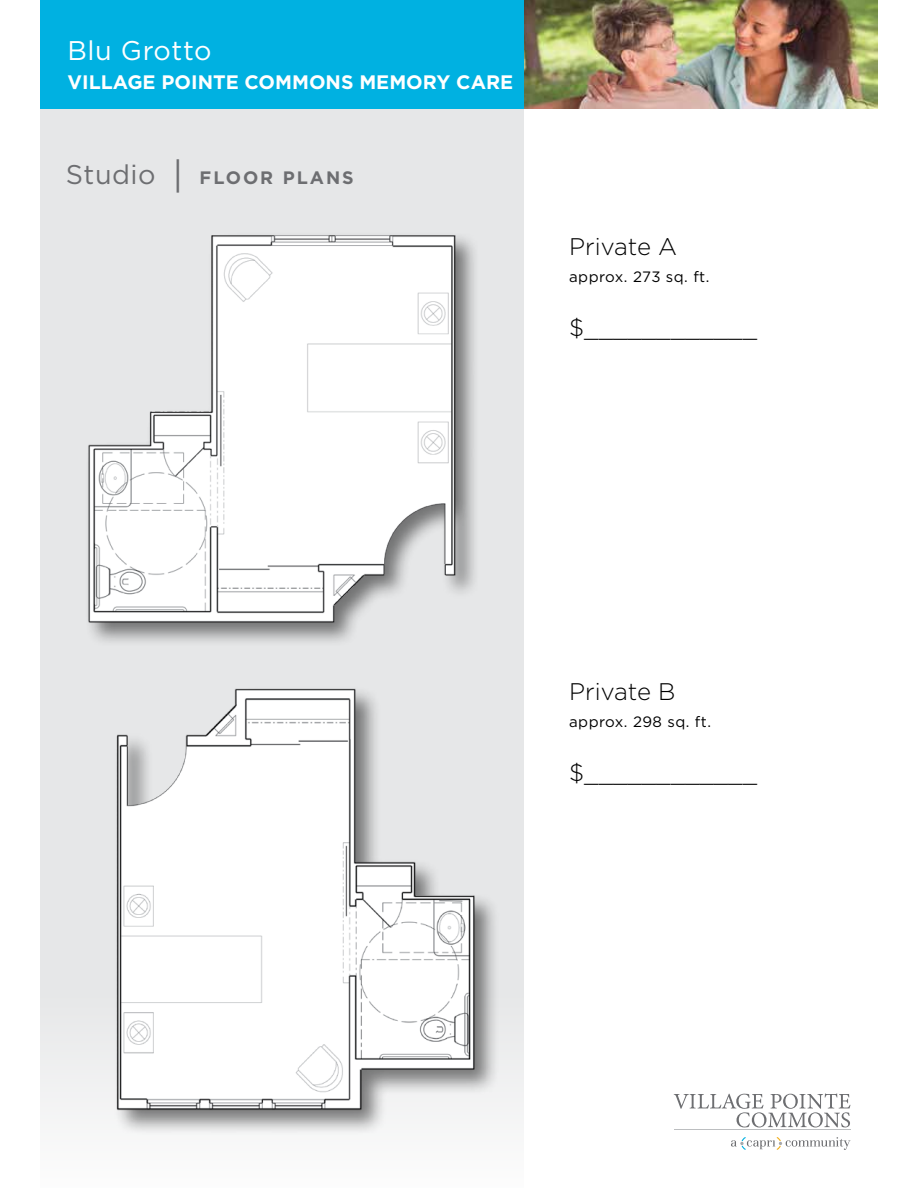
<style>
.page{position:relative;width:918px;height:1188px;background:#fff}
.page>*{position:absolute;margin:0;border:0;box-sizing:border-box;transform-origin:0 0}
.t1{font:27px "Gotham";letter-spacing:.02em;color:#fff}
.t2{font:300 24px "Gotham";letter-spacing:-.005em;color:#000}
.t3{font:700 19.5px "Gotham";color:#fff}
.t4{font:700 18px "Gotham";letter-spacing:.11em;color:#6d6e71}
.t5{font:15px "Gotham";letter-spacing:.03em;color:#000}
.s1{font-weight:400;font-size:27px}
.s2{font-weight:400;font-size:36px}
</style>
<div class="page">
<div style="left:40px;top:0;width:484px;height:1188px;background:linear-gradient(to bottom,#e2e3e4,#edeeef)"></div>
<img style="left:524px;top:0;width:353px;height:109px">
<div style="left:40px;top:0;width:484px;height:109px;background:#00b1e1"></div>
<div style="left:85px;top:231px;width:395px;height:416px;background:#000;opacity:.5"></div>
<img style="left:81px;top:231px;width:383px;height:396px">
<div style="left:113px;top:685px;width:387px;height:451px;background:#000;opacity:.5"></div>
<img style="left:116px;top:680px;width:362px;height:439px">
<svg style="left:731px;top:1137px;width:119px;height:13px"></svg>
<hr style="left:674px;top:1130px;width:176px;height:1px;background:#bcbec0">
<svg style="left:674px;top:1094px;width:176px;height:33px"></svg>
<p class="t1" style="left:68px;top:33px;width:145px">Blu Grotto</p>
<p class="t3" style="left:68px;top:69px;width:447px">VILLAGE POINTE COMMONS MEMORY CARE</p>
<p class="t4" style="left:66px;top:165px;width:289px"><span class="s1">Studio</span> <span class="s2">|</span> FLOOR PLANS</p>
<p class="t2" style="left:569px;top:231px;width:110px">Private A</p>
<p class="t5" style="left:569px;top:267px;width:142px">approx. 273 sq. ft.</p>
<p class="t2" style="left:569px;top:312px;width:189px">$____________</p>
<p class="t2" style="left:569px;top:677px;width:108px">Private B</p>
<p class="t5" style="left:569px;top:712px;width:143px">approx. 298 sq. ft.</p>
<p class="t2" style="left:569px;top:758px;width:189px">$____________</p>
</div>
